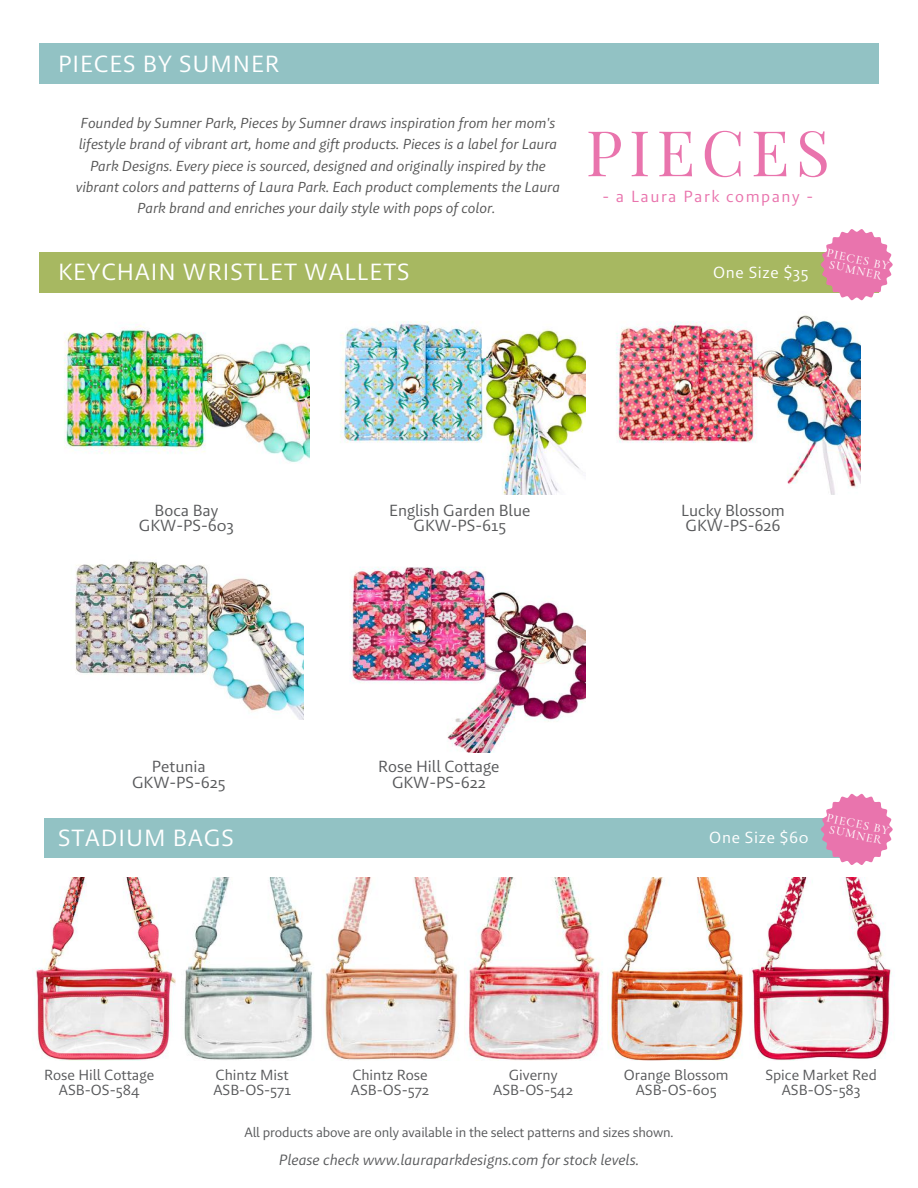
<style>
.page{position:relative;width:918px;height:1188px;background:#fff}
.page>*{position:absolute;margin:0;border:0;box-sizing:border-box;transform-origin:0 0}
.t1{font:63px "Playfair Display";letter-spacing:.1em;color:#e974ad}
.t2{font:24px "Brando Sans";letter-spacing:.04em;color:#fff}
.t3{font:16.5px/15.8px "Brando Sans";color:#58595b;text-align:center}
.t4{font:16.5px "Brando Sans";letter-spacing:.04em;color:#fff}
.t5{font:16.5px "Brando Sans";letter-spacing:.095em;color:#e974ad}
.t6{font:italic 15.3px "Brando Sans";color:#58595b}
.t7{font:15px/14.7px "Brando Sans";color:#58595b;text-align:center}
.t8{font:italic 14.85px/21.3px "Brando Sans";color:#545454;text-align:center}
.t9{font:13.8px "Brando Sans";letter-spacing:-.01em;color:#58595b}
.t10{font:500 12.3px/10.8px "Cormorant Garamond";color:#fff;text-align:center}
</style>
<div class="page">
<img style="left:73px;top:560px;width:230px;height:159px">
<img style="left:350px;top:567px;width:236px;height:186px">
<img style="left:55px;top:292px;width:254px;height:171px">
<img style="left:331px;top:292px;width:254px;height:203px">
<img style="left:607px;top:292px;width:254px;height:203px">
<div style="left:45px;top:818px;width:829px;height:40px;background:#92c2c4"></div>
<img style="left:35px;top:877px;width:141px;height:184px">
<img style="left:184px;top:877px;width:129px;height:183px">
<img style="left:323px;top:877px;width:136px;height:183px">
<img style="left:466px;top:877px;width:137px;height:184px">
<img style="left:608px;top:877px;width:142px;height:184px">
<img style="left:750px;top:877px;width:142px;height:184px">
<div style="left:39px;top:252px;width:840px;height:40px;background:#a7b861"></div>
<div style="left:39px;top:43px;width:840px;height:41px;background:#92c2c4"></div>
<svg style="left:821px;top:229px;width:72px;height:71px"></svg>
<svg style="left:821px;top:794px;width:72px;height:71px"></svg>
<h2 class="t2" style="left:58px;top:53px;width:223px">PIECES BY SUMNER</h2>
<p class="t8" style="left:76px;top:113px;width:486px">Founded by Sumner Park, Pieces by Sumner draws inspiration from her mom's lifestyle brand of vibrant art, home and gift products. Pieces is a label for Laura Park Designs. Every piece is sourced, designed and originally inspired by the vibrant colors and patterns of Laura Park. Each product complements the Laura Park brand and enriches your daily style with pops of color.</p>
<h1 class="t1" style="left:586px;top:108px;width:245px">PIECES</h1>
<p class="t5" style="left:602px;top:189px;width:212px">- a Laura Park company -</p>
<h2 class="t2" style="left:58px;top:261px;width:353px">KEYCHAIN WRISTLET WALLETS</h2>
<p class="t4" style="left:713px;top:265px;width:97px">One Size $35</p>
<p class="t10" style="left:828px;top:247px;width:65px;rotate:12deg">PIECES BY<br>SUMNER</p>
<p class="t3" style="left:139px;top:503px;width:97px">Boca Bay<br>GKW-PS-603</p>
<p class="t3" style="left:389px;top:503px;width:143px">English Garden Blue<br>GKW-PS-615</p>
<p class="t3" style="left:681px;top:503px;width:105px;text-align:left">Lucky Blossom<br>GKW-PS-626</p>
<p class="t3" style="left:132px;top:760px;width:95px">Petunia<br>GKW-PS-625</p>
<p class="t3" style="left:378px;top:760px;width:123px">Rose Hill Cottage<br>GKW-PS-622</p>
<h2 class="t2" style="left:58px;top:828px;width:177px">STADIUM BAGS</h2>
<p class="t4" style="left:709px;top:831px;width:101px">One Size $60</p>
<p class="t10" style="left:828px;top:812px;width:65px;rotate:12deg">PIECES BY<br>SUMNER</p>
<p class="t7" style="left:44px;top:1069px;width:112px">Rose Hill Cottage<br>ASB-OS-584</p>
<p class="t7" style="left:213px;top:1069px;width:79px;text-align:left">Chintz Mist<br>ASB-OS-571</p>
<p class="t7" style="left:351px;top:1069px;width:80px;text-align:left">Chintz Rose<br>ASB-OS-572</p>
<p class="t7" style="left:493px;top:1069px;width:81px">Giverny<br>ASB-OS-542</p>
<p class="t7" style="left:624px;top:1069px;width:106px">Orange Blossom<br>ASB-OS-605</p>
<p class="t7" style="left:765px;top:1069px;width:113px">Spice Market Red<br>ASB-OS-583</p>
<p class="t9" style="left:244px;top:1126px;width:431px">All products above are only available in the select patterns and sizes shown.</p>
<p class="t6" style="left:279px;top:1153px;width:362px">Please check www.lauraparkdesigns.com for stock levels.</p>
</div>
